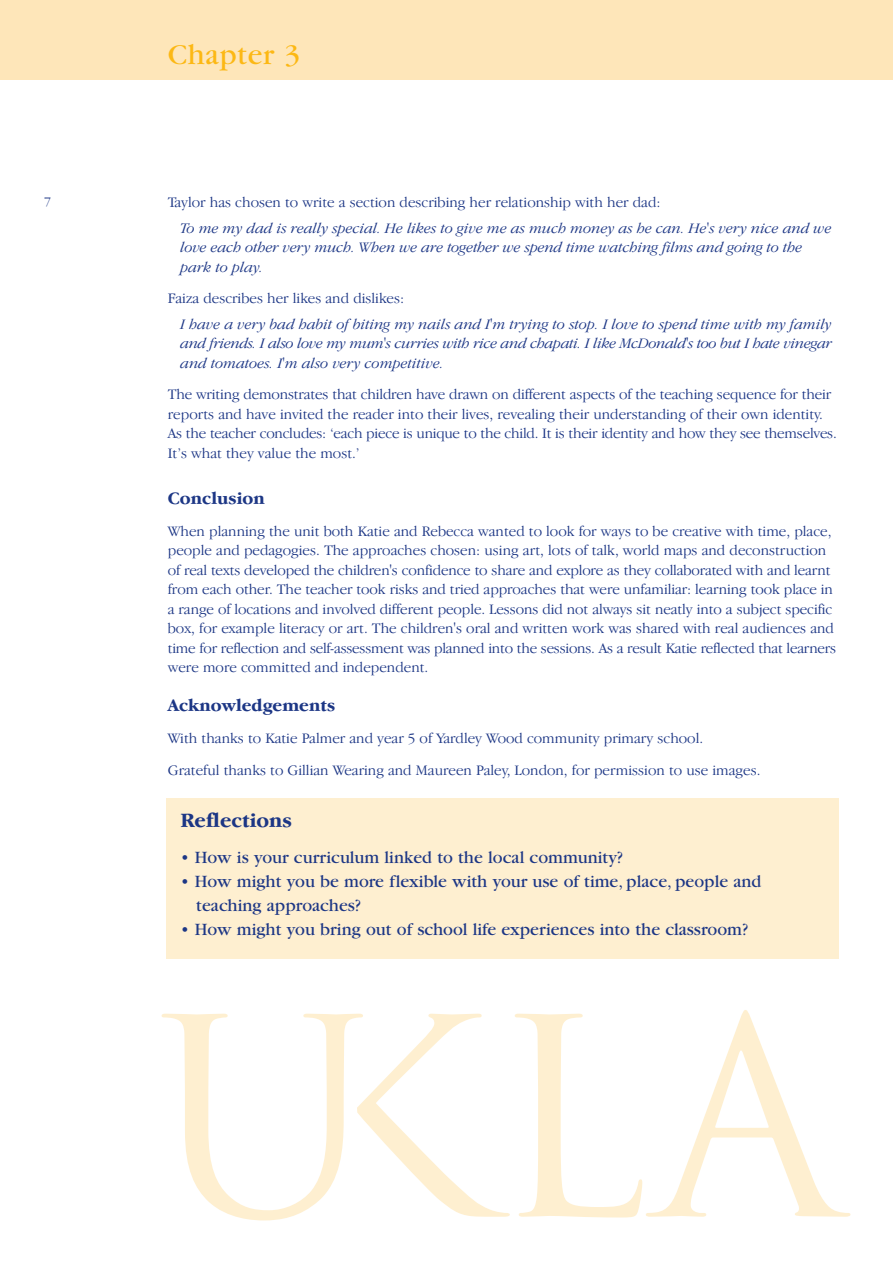
<style>
.page{position:relative;width:893px;height:1263px;background:#fff}
.page>*{position:absolute;margin:0;border:0;box-sizing:border-box;transform-origin:0 0}
.t1{font:30px "Garamond";letter-spacing:.02em;color:#fcb814}
.t2{font:700 21px "Garamond IT Cby BT";color:#1c3685}
.t3{font:18px/24px "Garamond";color:#1c3685}
.t4{font:700 18px "Garamond IT Cby BT";color:#1c3685}
.t5{font:300 15px/19.5px "Garamond IT Cby BT";color:#1c3685}
.t6{font:italic 300 15px/19.5px "Garamond IT Cby BT";color:#1c3685}
.t7{font:300 13.5px "Garamond IT Cby BT";color:#1c3685}
</style>
<div class="page">
<svg style="left:162px;top:1010px;width:688px;height:210px"></svg>
<div style="left:166px;top:799px;width:672px;height:160px;background:#feefd0"></div>
<div style="left:0;top:0;width:893px;height:79px;background:#fee6b9"></div>
<p class="t7" style="left:44px;top:197px;width:8px">7</p>
<h1 class="t1" style="left:168px;top:44px;width:134px">Chapter 3</h1>
<p class="t5" style="left:168px;top:194px;width:494px">Taylor has chosen to write a section describing her relationship with her dad:</p>
<p class="t6" style="left:181px;top:220px;width:653px">To me my dad is really special. He likes to give me as much money as he can. He's very nice and we love each other very much. When we are together we spend time watching films and going to the park to play.</p>
<p class="t5" style="left:168px;top:290px;width:238px">Faiza describes her likes and dislikes:</p>
<p class="t6" style="left:181px;top:316px;width:653px;text-align:justify">I have a very bad habit of biting my nails and I'm trying to stop. I love to spend time with my family and friends. I also love my mum's curries with rice and chapati. I like McDonald's too but I hate vinegar and tomatoes. I'm also very competitive.</p>
<p class="t5" style="left:168px;top:386px;width:670px">The writing demonstrates that children have drawn on different aspects of the teaching sequence for their reports and have invited the reader into their lives, revealing their understanding of their own identity.<br>As the teacher concludes: ‘each piece is unique to the child. It is their identity and how they see themselves.<br>It’s what they value the most.’</p>
<p class="t4" style="left:168px;top:493px;width:98px">Conclusion</p>
<p class="t5" style="left:168px;top:523px;width:670px">When planning the unit both Katie and Rebecca wanted to look for ways to be creative with time, place, people and pedagogies. The approaches chosen: using art, lots of talk, world maps and deconstruction of real texts developed the children's confidence to share and explore as they collaborated with and learnt from each other. The teacher took risks and tried approaches that were unfamiliar: learning took place in a range of locations and involved different people. Lessons did not always sit neatly into a subject specific box, for example literacy or art. The children's oral and written work was shared with real audiences and time for reflection and self-assessment was planned into the sessions. As a result Katie reflected that learners were more committed and independent.</p>
<p class="t4" style="left:168px;top:700px;width:169px">Acknowledgements</p>
<p class="t5" style="left:168px;top:724px;width:594px;line-height:31.5px">With thanks to Katie Palmer and year 5 of Yardley Wood community primary school.<br>Grateful thanks to Gillian Wearing and Maureen Paley, London, for permission to use images.</p>
<h2 class="t2" style="left:181px;top:814px;width:113px">Reflections</h2>
<p class="t3" style="left:181px;top:847px;width:444px">• How is your curriculum linked to the local community?</p>
<p class="t3" style="left:196px;top:871px;width:567px;text-indent:-16px">• How might you be more flexible with your use of time, place, people and teaching approaches?</p>
<p class="t3" style="left:181px;top:919px;width:569px">• How might you bring out of school life experiences into the classroom?</p>
</div>
